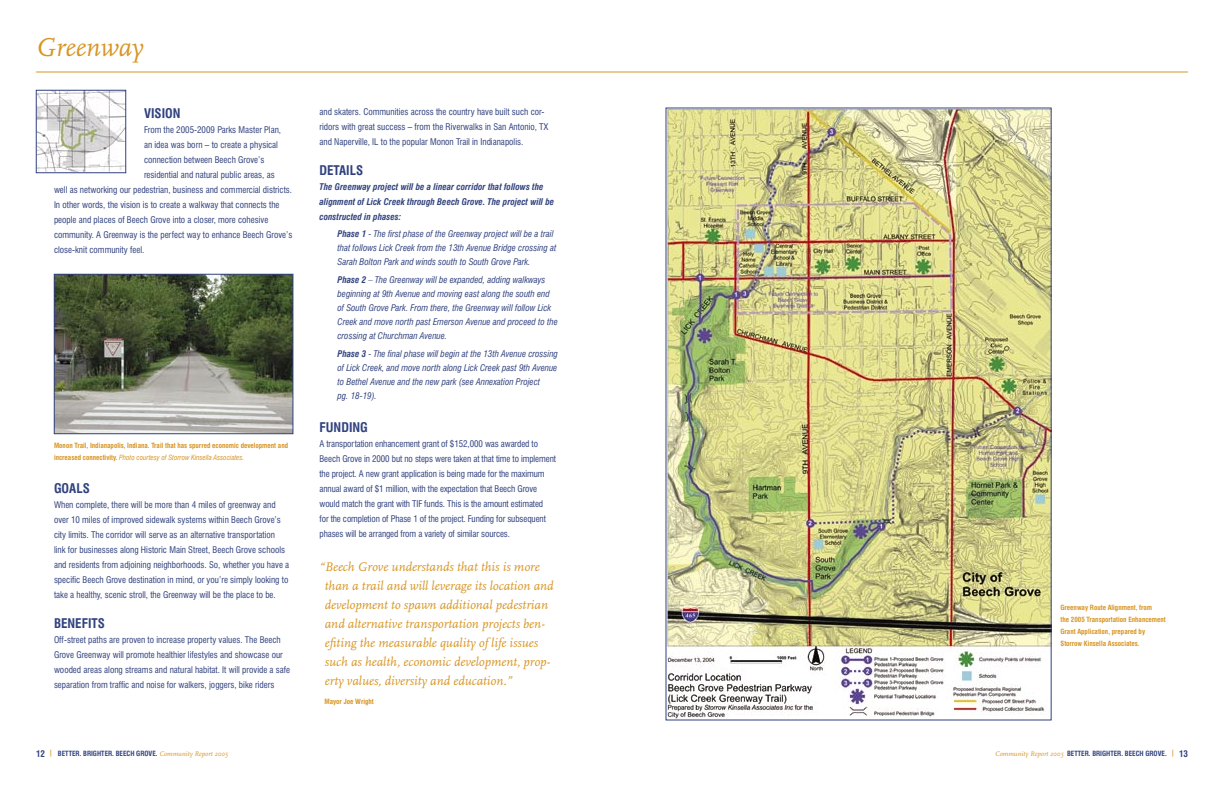
<style>
.page{position:relative;width:1224px;height:792px;background:#fff}
.page>*{position:absolute;margin:0;border:0;box-sizing:border-box;transform-origin:0 0}
.Section_Header{font:italic 27px "FF Scala";color:#d89523}
.t1{font:italic 13px/19px "FF Scala";color:#d89523}
.Subhead{font:700 condensed 13px "Swiss 721 BT";color:#30417e}
.Body_Copy{font:condensed 9px/15px "Swiss 721 BT";color:#30417e}
.Bullet{font:italic condensed 9px/14px "Swiss 721 BT";color:#30417e}
.Bullet_Intro{font:italic 700 condensed 9px/15px "Swiss 721 BT";color:#30417e}
.t2{font:700 condensed 7px/12px "Swiss 721 BT";color:#d89523}
.t3{font:700 condensed 7px "Swiss 721 BT";color:#30417e}
.s1{font-weight:400;font-style:italic}
.s2{font-weight:700}
.s3{font-size:9px}
.s4{color:#d89523}
.s5{font-family:"FF Scala";font-weight:400;font-style:italic;font-stretch:normal;color:#d89523}
</style>
<div class="page">
<hr style="left:36px;top:72px;width:576px;height:1px;background:#d89523">
<hr style="left:612px;top:72px;width:576px;height:1px;background:#d89523">
<img style="left:668px;top:110px;width:381px;height:608px">
<img style="left:38px;top:92px;width:86px;height:79px">
<div style="left:36px;top:90px;width:90px;height:83px;border:1px solid #30417e"></div>
<img style="left:56px;top:276px;width:235px;height:156px">
<div style="left:54px;top:274px;width:239px;height:160px;border:1px solid #30417e"></div>
<p class="Section_Header" style="left:36px;top:33px;width:109px">Greenway</p>
<p class="Subhead" style="left:144px;top:106px;width:38px">VISION</p>
<p class="Body_Copy" style="left:144px;top:123px;width:139px">From the 2005-2009 Parks Master Plan,</p>
<p class="Body_Copy" style="left:144px;top:138px;width:136px">an idea was born – to create a physical</p>
<p class="Body_Copy" style="left:144px;top:153px;width:122px">connection between Beech Grove’s</p>
<p class="Body_Copy" style="left:144px;top:168px;width:132px">residential and natural public areas, as</p>
<p class="Body_Copy" style="left:54px;top:183px;width:240px">well as networking our pedestrian, business and commercial districts.</p>
<p class="Body_Copy" style="left:54px;top:198px;width:227px">In other words, the vision is to create a walkway that connects the</p>
<p class="Body_Copy" style="left:54px;top:213px;width:216px">people and places of Beech Grove into a closer, more cohesive</p>
<p class="Body_Copy" style="left:54px;top:228px;width:240px">community. A Greenway is the perfect way to enhance Beech Grove’s</p>
<p class="Body_Copy" style="left:54px;top:243px;width:92px">close-knit community feel.</p>
<p class="t2" style="left:54px;top:439px;width:236px">Monon Trail, Indianapolis, Indiana. Trail that has spurred economic development and increased connectivity. <span class="s1">Photo courtesy of Storrow Kinsella Associates.</span></p>
<p class="Subhead" style="left:54px;top:481px;width:37px">GOALS</p>
<p class="Body_Copy" style="left:54px;top:498px;width:237px">When complete, there will be more than 4 miles of greenway and over 10 miles of improved sidewalk systems within Beech Grove’s city limits. The corridor will serve as an alternative transportation<br>link for businesses along Historic Main Street, Beech Grove schools and residents from adjoining neighborhoods. So, whether you have a specific Beech Grove destination in mind, or you’re simply looking to take a healthy, scenic stroll, the Greenway will be the place to be.</p>
<p class="Subhead" style="left:54px;top:616px;width:52px">BENEFITS</p>
<p class="Body_Copy" style="left:54px;top:633px;width:238px">Off-street paths are proven to increase property values. The Beech Grove Greenway will promote healthier lifestyles and showcase our wooded areas along streams and natural habitat. It will provide a safe separation from traffic and noise for walkers, joggers, bike riders</p>
<p class="Body_Copy" style="left:320px;top:104px;width:230px">and skaters. Communities across the country have built such cor&shy;ridors with great success – from the Riverwalks in San Antonio, TX and Naperville, IL to the popular Monon Trail in Indianapolis.</p>
<p class="Subhead" style="left:320px;top:162px;width:45px">DETAILS</p>
<p class="Bullet_Intro" style="left:320px;top:179px;width:236px">The Greenway project will be a linear corridor that follows the alignment of Lick Creek through Beech Grove. The project will be constructed in phases:</p>
<p class="Bullet" style="left:338px;top:227px;width:221px"><span class="s2">Phase 1</span> - The first phase of the Greenway project will be a trail that follows Lick Creek from the 13th Avenue Bridge crossing at<br>Sarah Bolton Park and winds south to South Grove Park.</p>
<p class="Bullet" style="left:338px;top:273px;width:222px"><span class="s2">Phase 2</span> – The Greenway will be expanded, adding walkways beginning at 9th Avenue and moving east along the south end of South Grove Park. From there, the Greenway will follow Lick Creek and move north past Emerson Avenue and proceed to the crossing at Churchman Avenue.</p>
<p class="Bullet" style="left:338px;top:346px;width:222px"><span class="s2">Phase 3</span> - The final phase will begin at the 13th Avenue crossing of Lick Creek, and move north along Lick Creek past 9th Avenue to Bethel Avenue and the new park (see Annexation Project<br>pg. 18-19).</p>
<p class="Subhead" style="left:320px;top:420px;width:50px">FUNDING</p>
<p class="Body_Copy" style="left:320px;top:437px;width:238px">A transportation enhancement grant of $152,000 was awarded to Beech Grove in 2000 but no steps were taken at that time to implement the project. A new grant application is being made for the maximum annual award of $1 million, with the expectation that Beech Grove would match the grant with TIF funds. This is the amount estimated<br>for the completion of Phase 1 of the project. Funding for subsequent phases will be arranged from a variety of similar sources.</p>
<p class="t1" style="left:325px;top:558px;width:230px;text-indent:-5px">“ Beech Grove understands that this is more than a trail and will leverage its location and development to spawn additional pedestrian and alternative transportation projects ben&shy;efiting the measurable quality of life issues such as health, economic development, prop&shy;erty values, diversity and education.”</p>
<p class="t2" style="left:324px;top:696px;width:51px">Mayor Joe Wright</p>
<p class="t2" style="left:1060px;top:601px;width:107px">Greenway Route Alignment, from<br>the 2005 Transportation Enhancement Grant Application, prepared by Storrow Kinsella Associates.</p>
<p class="t3" style="left:36px;top:749px;width:193px"><span class="s3">12</span> <span class="s4">|</span> BETTER. BRIGHTER. BEECH GROVE. <span class="s5">Community Report 2005</span></p>
<p class="t3" style="left:995px;top:749px;width:194px"><span class="s5">Community Report 2005</span> BETTER. BRIGHTER. BEECH GROVE. <span class="s4">|</span> <span class="s3">13</span></p>
</div>
